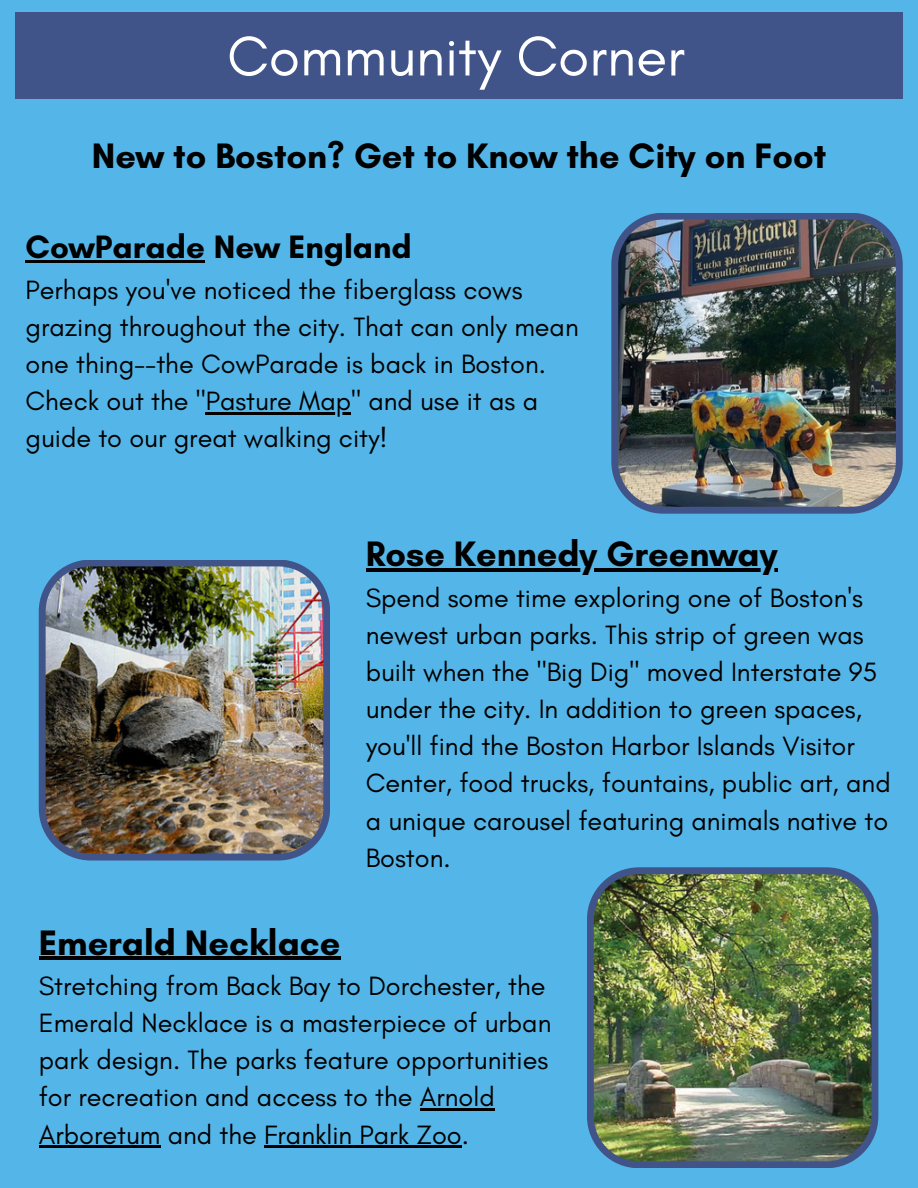
<style>
.page{position:relative;width:918px;height:1188px;background:#54b6e8}
.page>*{position:absolute;margin:0;border:0;box-sizing:border-box;transform-origin:0 0}
.t1{font:57px "Glacial Indifference";color:#fff}
.t2{font:700 36px "Glacial Indifference";color:#000}
.t3{font:700 33px "Glacial Indifference";color:#000}
.t4{font:27px/37.2px "Glacial Indifference";color:#000}
</style>
<div class="page">
<div style="left:15px;top:12px;width:888px;height:87px;background:#415489"></div>
<img style="left:611px;top:213px;width:292px;height:301px">
<img style="left:39px;top:560px;width:291px;height:301px">
<hr style="left:366px;top:569px;width:412px;height:3px;background:#000">
<img style="left:587px;top:867px;width:291px;height:301px">
<hr style="left:26px;top:261px;width:179px;height:2px;background:#000">
<hr style="left:206px;top:412px;width:145px;height:3px;background:#000">
<hr style="left:39px;top:957px;width:301px;height:3px;background:#000">
<hr style="left:420px;top:1109px;width:75px;height:2px;background:#000">
<hr style="left:39px;top:1146px;width:121px;height:2px;background:#000">
<hr style="left:264px;top:1146px;width:198px;height:2px;background:#000">
<p class="t1" style="left:227px;top:21px;width:459px">Community Corner</p>
<p class="t2" style="left:92px;top:134px;width:736px">New to Boston? Get to Know the City on Foot</p>
<p class="t3" style="left:26px;top:227px;width:388px">CowParade New England</p>
<p class="t4" style="left:26px;top:271px;width:555px">Perhaps you've noticed the fiberglass cows grazing throughout the city. That can only mean one thing--the CowParade is back in Boston.<br>Check out the "Pasture Map" and use it as a guide to our great walking city!</p>
<p class="t2" style="left:366px;top:532px;width:413px">Rose Kennedy Greenway</p>
<p class="t4" style="left:366px;top:579px;width:527px">Spend some time exploring one of Boston's newest urban parks. This strip of green was built when the "Big Dig" moved Interstate 95 under the city. In addition to green spaces, you'll find the Boston Harbor Islands Visitor Center, food trucks, fountains, public art, and a unique carousel featuring animals native to Boston.</p>
<p class="t2" style="left:39px;top:920px;width:303px">Emerald Necklace</p>
<p class="t4" style="left:39px;top:967px;width:514px">Stretching from Back Bay to Dorchester, the Emerald Necklace is a masterpiece of urban park design. The parks feature opportunities for recreation and access to the Arnold Arboretum and the Franklin Park Zoo.</p>
</div>
